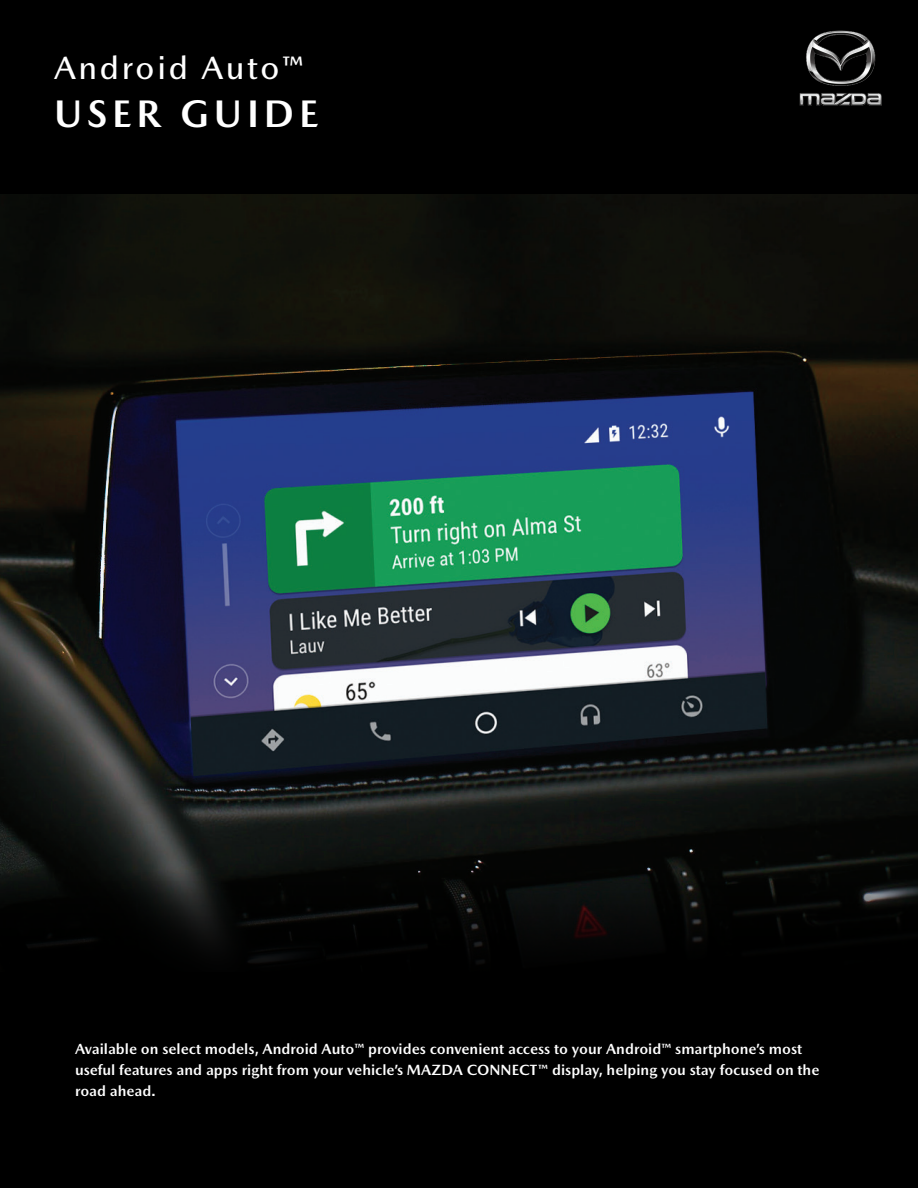
<style>
.page{position:relative;width:918px;height:1188px;background:#000}
.page>*{position:absolute;margin:0;border:0;box-sizing:border-box;transform-origin:0 0}
.t1{font:700 39px "Mazda Type";letter-spacing:.125em;color:#fff}
.t2{font:500 33px "Mazda Type";letter-spacing:.075em;color:#fff}
.t3{font:700 15px/21px "Mazda Type";color:#fff}
</style>
<div class="page">
<img style="left:0;top:194px;width:918px;height:770px">
<h2 class="t2" style="left:54px;top:48px;width:251px">Android Auto™</h2>
<h1 class="t1" style="left:54px;top:90px;width:266px">USER GUIDE</h1>
<h1 class="t1" style="left:54px;top:66px;width:266px">USER GUIDE</h1>
<p class="t3" style="left:75px;top:1038px;width:746px">Available on select models, Android Auto™ provides convenient access to your Android™ smartphone’s most useful features and apps right from your vehicle’s MAZDA CONNECT™ display, helping you stay focused on the road ahead.</p>
</div>
